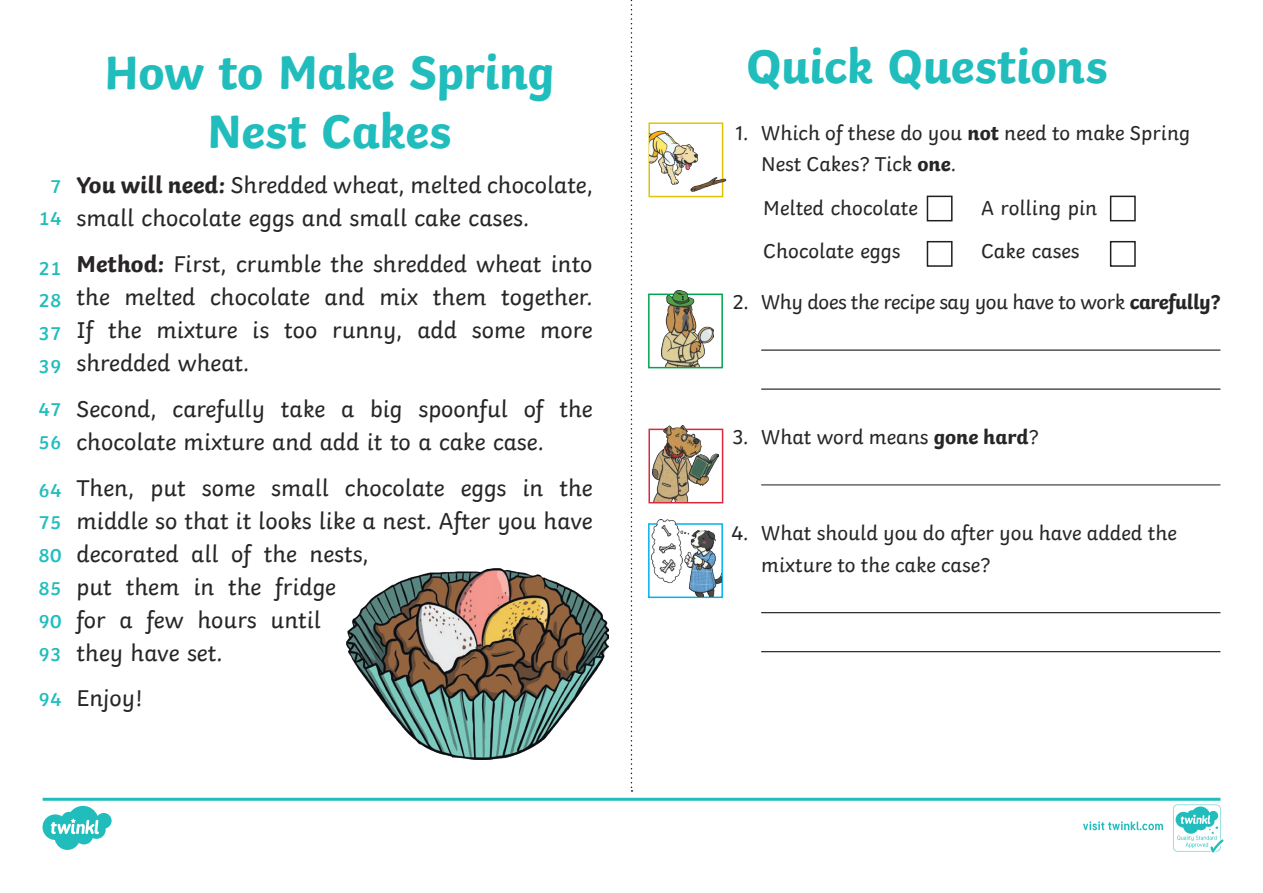
<style>
.page{position:relative;width:1263px;height:893px;background:#fff}
.page>*{position:absolute;margin:0;border:0;box-sizing:border-box;transform-origin:0 0}
.Heading_1{font:700 49.5px/59.4px "Twinkl";letter-spacing:-.01em;color:#21bdbd;text-align:center}
.KS1_Body_Copy{font:24px/33px "Twinkl";color:#282526}
.KS1_Body_Copy-2{font:21px/31.5px "Twinkl";color:#282526}
.KS1_Body_Copy-3{font:21px "Twinkl";letter-spacing:-.02em;color:#282526}
.KS1_Body_Copy-4{font:600 19.5px/33px "Twinkl";color:#21bdbd;text-align:justify}
.s1{font-weight:700}
</style>
<div class="page">
<svg style="left:631px;top:0;width:1px;height:792px"></svg>
<div style="left:648px;top:294px;width:75px;height:74px;border:2px solid #00a54f"></div>
<img style="left:661px;top:290px;width:53px;height:77px">
<div style="left:648px;top:429px;width:75px;height:74px;border:2px solid #dd273c"></div>
<img style="left:652px;top:425px;width:67px;height:77px">
<div style="left:648px;top:122px;width:75px;height:75px;border:2px solid #e0c403"></div>
<img style="left:650px;top:122px;width:77px;height:74px">
<div style="left:648px;top:523px;width:75px;height:75px;border:2px solid #00b3ef"></div>
<img style="left:651px;top:519px;width:70px;height:78px">
<hr style="left:761px;top:349px;width:459px;height:2px;background:#282526">
<hr style="left:761px;top:388px;width:459px;height:2px;background:#282526">
<hr style="left:761px;top:484px;width:459px;height:1px;background:#282526">
<hr style="left:761px;top:612px;width:459px;height:1px;background:#282526">
<hr style="left:761px;top:651px;width:459px;height:1px;background:#282526">
<div style="left:927px;top:196px;width:25px;height:25px;border:2px solid #231f20"></div>
<div style="left:1110px;top:196px;width:26px;height:25px;border:2px solid #231f20"></div>
<div style="left:927px;top:241px;width:25px;height:26px;border:2px solid #231f20"></div>
<div style="left:1110px;top:241px;width:26px;height:26px;border:2px solid #231f20"></div>
<img style="left:347px;top:568px;width:261px;height:192px">
<svg style="left:43px;top:798px;width:1180px;height:54px"></svg>
<p class="KS1_Body_Copy-4" style="left:50px;top:168px;width:13px">7</p>
<p class="KS1_Body_Copy-4" style="left:39px;top:200px;width:25px">14</p>
<p class="KS1_Body_Copy-4" style="left:39px;top:250px;width:25px">21</p>
<p class="KS1_Body_Copy-4" style="left:39px;top:282px;width:25px">28</p>
<p class="KS1_Body_Copy-4" style="left:39px;top:315px;width:25px">37</p>
<p class="KS1_Body_Copy-4" style="left:39px;top:348px;width:25px">39</p>
<p class="KS1_Body_Copy-4" style="left:39px;top:391px;width:25px">47</p>
<p class="KS1_Body_Copy-4" style="left:39px;top:424px;width:25px">56</p>
<p class="KS1_Body_Copy-4" style="left:39px;top:472px;width:25px">64</p>
<p class="KS1_Body_Copy-4" style="left:39px;top:504px;width:25px">75</p>
<p class="KS1_Body_Copy-4" style="left:39px;top:537px;width:25px">80<br>85<br>90<br>93</p>
<p class="KS1_Body_Copy-4" style="left:39px;top:681px;width:25px">94</p>
<p class="Heading_1" style="left:104px;top:37px;width:452px">How to Make Spring<br>Nest Cakes</p>
<p class="KS1_Body_Copy" style="left:77px;top:167px;width:518px"><span class="s1">You will need:</span> Shredded wheat, melted chocolate, small chocolate eggs and small cake cases.</p>
<p class="KS1_Body_Copy" style="left:77px;top:245px;width:518px;text-align:justify"><span class="s1">Method:</span> First, crumble the shredded wheat into the melted chocolate and mix them together.<br>If the mixture is too runny, add some more shredded wheat.</p>
<p class="KS1_Body_Copy" style="left:77px;top:390px;width:518px">Second, carefully take a big spoonful of the chocolate mixture and add it to a cake case.</p>
<p class="KS1_Body_Copy" style="left:77px;top:469px;width:518px">Then, put some small chocolate eggs in the middle so that it looks like a nest. After you have decorated all of the nests,<br>put them in the fridge<br>for a few hours until<br>they have set.</p>
<p class="KS1_Body_Copy" style="left:77px;top:680px;width:68px">Enjoy!</p>
<p class="Heading_1" style="left:746px;top:31px;width:363px">Quick Questions</p>
<p class="KS1_Body_Copy-2" style="left:761px;top:115px;width:431px;text-indent:-26px">1. Which of these do you <span class="s1">not</span> need to make Spring<br>Nest Cakes? Tick <span class="s1">one</span>.</p>
<p class="KS1_Body_Copy-2" style="left:763px;top:190px;width:156px">Melted chocolate</p>
<p class="KS1_Body_Copy-2" style="left:981px;top:190px;width:118px">A rolling pin</p>
<p class="KS1_Body_Copy-2" style="left:763px;top:234px;width:139px">Chocolate eggs</p>
<p class="KS1_Body_Copy-2" style="left:981px;top:234px;width:100px">Cake cases</p>
<p class="KS1_Body_Copy-3" style="left:733px;top:286px;width:489px">2. Why does the recipe say you have to work <span class="s1">carefully?</span></p>
<p class="KS1_Body_Copy-2" style="left:733px;top:420px;width:308px">3. What word means <span class="s1">gone hard</span>?</p>
<p class="KS1_Body_Copy-2" style="left:761px;top:516px;width:417px;text-indent:-30px">4. What should you do after you have added the mixture to the cake case?</p>
</div>
